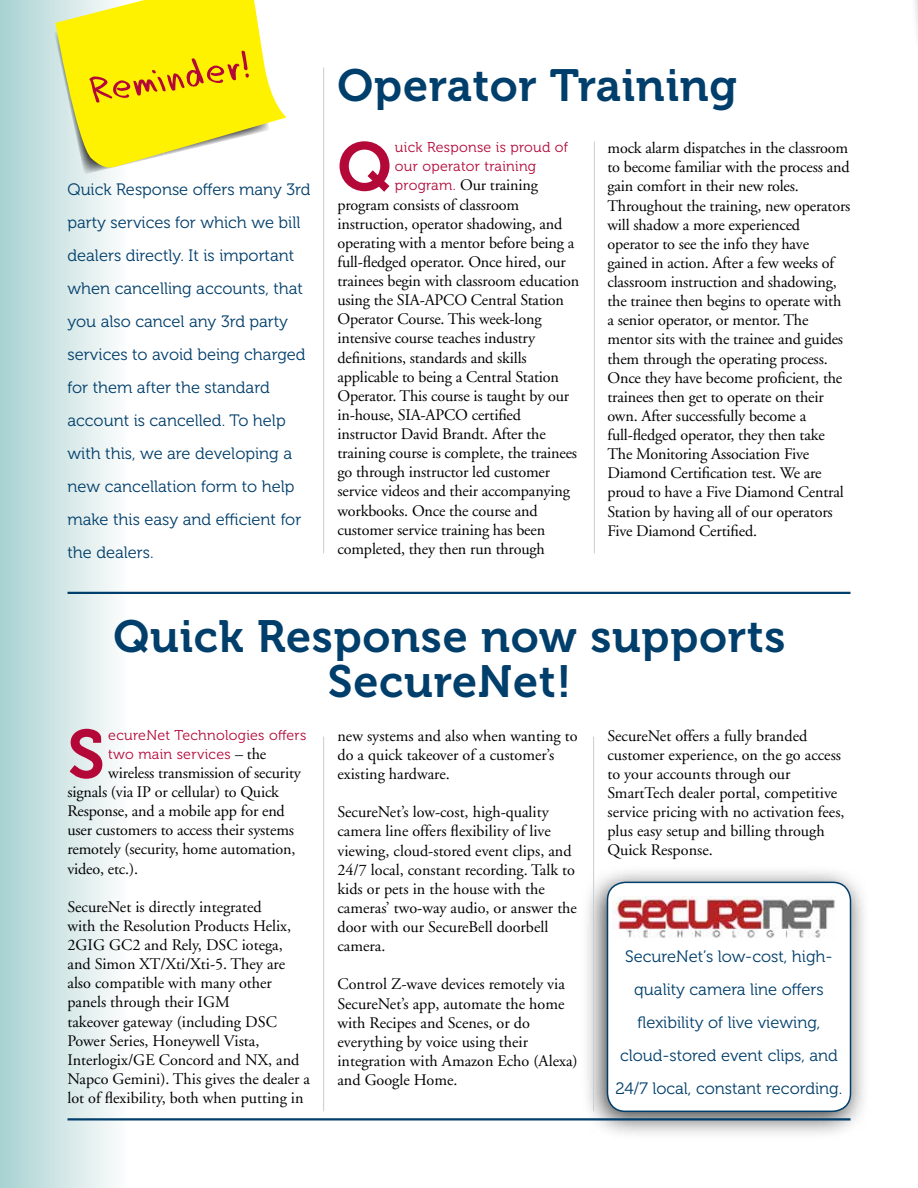
<style>
.page{position:relative;width:918px;height:1188px;background:#fff}
.page>*{position:absolute;margin:0;border:0;box-sizing:border-box;transform-origin:0 0}
.t1{font:68.1px "Museo 700";color:#b30838}
.t2{font:45px/45px "Museo 700";letter-spacing:.015em;color:#003e6b;text-align:center}
.t3{font:16.5px/33px "Museo 300";color:#003e6b}
.t4{font:16.2px/19px "Adobe Garamond";letter-spacing:-.01em;color:#000}
.t5{font:14.25px/19px "Museo 300";letter-spacing:.02em;color:#b30838}
.s1{font-family:"Museo 300";font-size:14.25px;color:#b30838}
.s2{font-family:"Adobe Garamond";font-size:16.2px;color:#000}
</style>
<div class="page">
<svg style="left:0;top:0;width:302px;height:1188px"></svg>
<div style="left:581px;top:865px;width:290px;height:276px;background:#000;opacity:.75"></div>
<div style="left:608px;top:882px;width:242px;height:229px;background:#fff;border-radius:18px"></div>
<div style="left:607px;top:882px;width:244px;height:230px;border:2px solid #003e6b;border-radius:18px"></div>
<hr style="left:323px;top:68px;width:1px;height:486px;background:#c9ced3">
<hr style="left:594px;top:141px;width:1px;height:413px;background:#c9ced3">
<hr style="left:593px;top:737px;width:1px;height:374px;background:#c9ced3">
<hr style="left:323px;top:737px;width:1px;height:374px;background:#c9ced3">
<hr style="left:68px;top:1118px;width:782px;height:2px;background:#003e6b">
<hr style="left:68px;top:592px;width:782px;height:2px;background:#003e6b">
<svg style="left:917px;top:0;width:1px;height:37px"></svg>
<img style="left:613px;top:896px;width:222px;height:42px">
<svg style="left:54px;top:0;width:232px;height:175px"></svg>
<p class="t3" style="left:68px;top:173px;width:244px">Quick Response offers many 3rd party services for which we bill dealers directly. It is important when cancelling accounts, that you also cancel any 3rd party services to avoid being charged for them after the standard account is cancelled. To help with this, we are developing a new cancellation form to help make this easy and efficient for the dealers.</p>
<h2 class="t2" style="left:338px;top:64px;width:401px">Operator Training</h2>
<h1 class="t1" style="left:338px;top:129px;width:56px">Q</h1>
<p class="t5" style="left:395px;top:138px;width:175px">uick Response is proud of our operator training</p>
<p class="t4" style="left:337px;top:176px;width:243px;text-indent:58px"><span class="s1">program.</span> Our training program consists of classroom instruction, operator shadowing, and operating with a mentor before being a full-fledged operator. Once hired, our trainees begin with classroom education using the SIA-APCO Central Station Operator Course. This week-long intensive course teaches industry definitions, standards and skills applicable to being a Central Station Operator. This course is taught by our in-house, SIA-APCO certified instructor David Brandt. After the training course is complete, the trainees go through instructor led customer service videos and their accompanying workbooks. Once the course and customer service training has been completed, they then run through</p>
<p class="t4" style="left:607px;top:139px;width:245px">mock alarm dispatches in the classroom to become familiar with the process and gain comfort in their new roles.<br>Throughout the training, new operators will shadow a more experienced operator to see the info they have gained in action. After a few weeks of classroom instruction and shadowing, the trainee then begins to operate with a senior operator, or mentor. The mentor sits with the trainee and guides them through the operating process.<br>Once they have become proficient, the trainees then get to operate on their own. After successfully become a full-fledged operator, they then take The Monitoring Association Five Diamond Certification test. We are proud to have a Five Diamond Central Station by having all of our operators Five Diamond Certified.</p>
<h2 class="t2" style="left:113px;top:615px;width:674px">Quick Response now supports<br>SecureNet!</h2>
<h1 class="t1" style="left:68px;top:717px;width:39px">S</h1>
<p class="t5" style="left:108px;top:726px;width:200px">ecureNet Technologies offers two main services <span class="s2">– the</span></p>
<p class="t4" style="left:67px;top:764px;width:235px;text-indent:41px">wireless transmission of security signals (via IP or cellular) to Quick<br>Response, and a mobile app for end user customers to access their systems remotely (security, home automation, video, etc.).</p>
<p class="t4" style="left:67px;top:898px;width:244px">SecureNet is directly integrated<br>with the Resolution Products Helix, 2GIG GC2 and Rely, DSC iotega,<br>and Simon XT/Xti/Xti-5. They are also compatible with many other panels through their IGM<br>takeover gateway (including DSC Power Series, Honeywell Vista, Interlogix/GE Concord and NX, and Napco Gemini). This gives the dealer a lot of flexibility, both when putting in</p>
<p class="t4" style="left:337px;top:727px;width:242px">new systems and also when wanting to do a quick takeover of a customer’s existing hardware.</p>
<p class="t4" style="left:337px;top:803px;width:241px">SecureNet’s low-cost, high-quality camera line offers flexibility of live viewing, cloud-stored event clips, and 24/7 local, constant recording. Talk to kids or pets in the house with the cameras’ two-way audio, or answer the door with our SecureBell doorbell camera.</p>
<p class="t4" style="left:337px;top:975px;width:242px">Control Z-wave devices remotely via<br>SecureNet’s app, automate the home with Recipes and Scenes, or do everything by voice using their integration with Amazon Echo (Alexa) and Google Home.</p>
<p class="t4" style="left:607px;top:727px;width:239px">SecureNet offers a fully branded customer experience, on the go access to your accounts through our SmartTech dealer portal, competitive service pricing with no activation fees, plus easy setup and billing through Quick Response.</p>
<p class="t3" style="left:616px;top:940px;width:228px;text-align:center">SecureNet’s low-cost, high&shy;quality camera line offers flexibility of live viewing, cloud-stored event clips, and<br>24/7 local, constant recording.</p>
</div>
